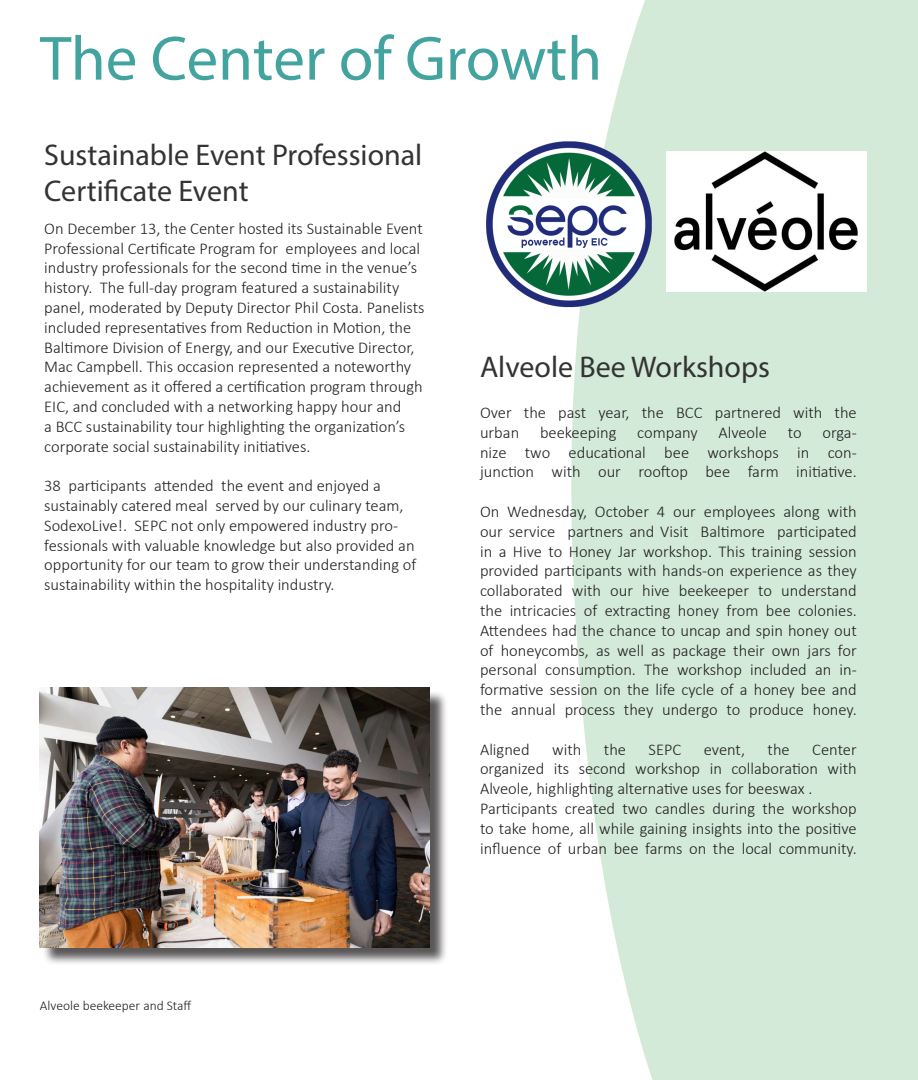
<style>
.page{position:relative;width:918px;height:1080px;background:#fff}
.page>*{position:absolute;margin:0;border:0;box-sizing:border-box;transform-origin:0 0}
.t1{font:63px "Myriad Pro";color:#43a39e}
.t2{font:30px "Myriad Pro";color:#333}
.t3{font:300 16.5px/19.8px "Calibri";color:#231f20}
.t4{font:300 13.5px "Calibri";color:#231f20}
</style>
<div class="page">
<svg style="left:571px;top:0;width:347px;height:1080px;background:#d5ebd9"></svg>
<img style="left:666px;top:151px;width:200px;height:140px">
<img style="left:486px;top:137px;width:168px;height:173px">
<div style="left:42px;top:690px;width:406px;height:276px;background:#231f20;opacity:.75"></div>
<img style="left:40px;top:688px;width:389px;height:259px">
<p class="t1" style="left:40px;top:20px;width:564px">The Center of Growth</p>
<p class="t2" style="left:44px;top:136px;width:380px">Sustainable Event Professional</p>
<p class="t2" style="left:44px;top:172px;width:206px">Certificate Event</p>
<p class="t3" style="left:44px;top:218px;width:380px">On December 13, the Center hosted its Sustainable Event<br>Professional Certificate Program for employees and local</p>
<p class="t3" style="left:44px;top:258px;width:382px">industry professionals for the second time in the venue’s history. The full-day program featured a sustainability panel, moderated by Deputy Director Phil Costa. Panelists included representatives from Reduction in Motion, the Baltimore Division of Energy, and our Executive Director, Mac Campbell. This occasion represented a noteworthy achievement as it offered a certification program through EIC, and concluded with a networking happy hour and<br>a BCC sustainability tour highlighting the organization’s corporate social sustainability initiatives.</p>
<p class="t3" style="left:44px;top:476px;width:374px">38 participants attended the event and enjoyed a sustainably catered meal served by our culinary team, SodexoLive!. SEPC not only empowered industry pro&shy;fessionals with valuable knowledge but also provided an opportunity for our team to grow their understanding of sustainability within the hospitality industry.</p>
<p class="t2" style="left:480px;top:348px;width:291px">Alveole Bee Workshops</p>
<p class="t3" style="left:480px;top:403px;width:378px">Over the past year, the BCC partnered with the urban</p>
<p class="t3" style="left:540px;top:422px;width:78px">beekeeping</p>
<p class="t3" style="left:637px;top:422px;width:62px">company</p>
<p class="t3" style="left:718px;top:422px;width:50px">Alveole</p>
<p class="t3" style="left:788px;top:422px;width:15px">to</p>
<p class="t3" style="left:480px;top:422px;width:378px;text-align:justify;text-indent:342px">orga&shy;nize two educational bee workshops in con&shy;junction with our rooftop bee farm initiative.</p>
<p class="t3" style="left:480px;top:502px;width:378px;text-align:justify">On Wednesday, October 4 our employees along with our service partners and Visit Baltimore participated in a Hive to Honey Jar workshop. This training session provided participants with hands-on experience as they collaborated with our hive beekeeper to understand the intricacies of extracting honey from bee colonies.<br>Attendees had the chance to uncap and spin honey out of honeycombs, as well as package their own jars for personal consumption. The workshop included an in&shy;formative session on the life cycle of a honey bee and the annual process they undergo to produce honey.</p>
<p class="t3" style="left:480px;top:739px;width:51px">Aligned</p>
<p class="t3" style="left:552px;top:739px;width:31px">with</p>
<p class="t3" style="left:604px;top:739px;width:24px">the</p>
<p class="t3" style="left:649px;top:739px;width:34px">SEPC</p>
<p class="t3" style="left:704px;top:739px;width:43px">event,</p>
<p class="t3" style="left:768px;top:739px;width:24px">the</p>
<p class="t3" style="left:812px;top:739px;width:46px">Center</p>
<p class="t3" style="left:480px;top:759px;width:378px">organized its second workshop in collaboration with</p>
<p class="t3" style="left:480px;top:779px;width:334px">Alveole, highlighting alternative uses for beeswax .</p>
<p class="t3" style="left:480px;top:799px;width:378px;text-align:justify">Participants created two candles during the workshop to take home, all while gaining insights into the positive influence of urban bee farms on the local community.</p>
<p class="t4" style="left:40px;top:998px;width:153px">Alveole beekeeper and Staff</p>
</div>
